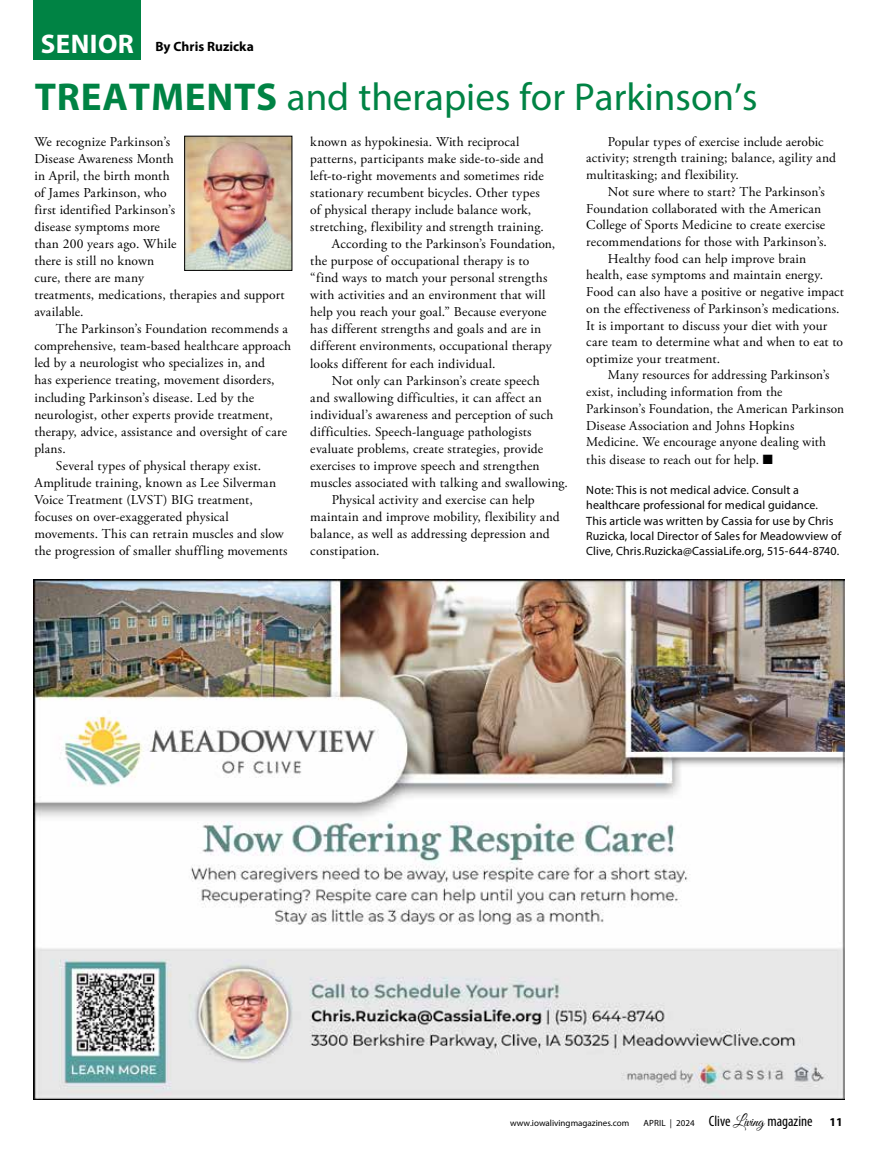
<style>
.page{position:relative;width:878px;height:1161px;background:#fff}
.page>*{position:absolute;margin:0;border:0;box-sizing:border-box;transform-origin:0 0}
.t1{font:39px "Myriad Pro";color:#008344}
.t2{font:700 27px "Myriad Pro";letter-spacing:.02em;color:#fff}
.t3{font:13.5px/17.1px "Adobe Garamond Pro";letter-spacing:.01em;color:#000}
.t4{font:700 13.5px "Myriad Pro";color:#000}
.t5{font:12px/15.1px "Myriad Pro";letter-spacing:.01em;color:#000}
.t6{font:700 12px "Myriad Pro";color:#000}
.t7{font:9px "Myriad Pro";color:#000}
.s1{font-weight:700}
.s2{font-stretch:condensed;font-size:15px}
.s3{font-family:"Great Vibes";font-size:15px}
</style>
<div class="page">
<div style="left:34px;top:0;width:107px;height:60px;background:#008344"></div>
<img style="left:186px;top:138px;width:104px;height:131px">
<div style="left:184px;top:136px;width:108px;height:135px;border:1px solid #000"></div>
<img style="left:34px;top:579px;width:810px;height:520px">
<h2 class="t2" style="left:41px;top:26px;width:95px">SENIOR</h2>
<p class="t4" style="left:155px;top:37px;width:100px">By Chris Ruzicka</p>
<h1 class="t1" style="left:35px;top:73px;width:724px"><span class="s1">TREATMENTS</span> and therapies for Parkinson’s</h1>
<p class="t3" style="left:34px;top:133px;width:252px">We recognize Parkinson’s<br>Disease Awareness Month<br>in April, the birth month<br>of James Parkinson, who<br>first identified Parkinson’s<br>disease symptoms more<br>than 200 years ago. While<br>there is still no known<br>cure, there are many<br>treatments, medications, therapies and support available.</p>
<p class="t3" style="left:56px;top:321px;width:233px">The Parkinson’s Foundation recommends a</p>
<p class="t3" style="left:34px;top:338px;width:258px">comprehensive, team-based healthcare approach</p>
<p class="t3" style="left:34px;top:355px;width:232px">led by a neurologist who specializes in, and</p>
<p class="t3" style="left:34px;top:372px;width:242px">has experience treating, movement disorders,</p>
<p class="t3" style="left:34px;top:389px;width:221px">including Parkinson’s disease. Led by the</p>
<p class="t3" style="left:34px;top:406px;width:240px">neurologist, other experts provide treatment,</p>
<p class="t3" style="left:34px;top:423px;width:254px">therapy, advice, assistance and oversight of care</p>
<p class="t3" style="left:34px;top:440px;width:33px">plans.</p>
<p class="t3" style="left:56px;top:457px;width:207px">Several types of physical therapy exist.</p>
<p class="t3" style="left:34px;top:474px;width:243px">Amplitude training, known as Lee Silverman</p>
<p class="t3" style="left:34px;top:492px;width:220px">Voice Treatment (LVST) BIG treatment,</p>
<p class="t3" style="left:34px;top:509px;width:196px">focuses on over-exaggerated physical</p>
<p class="t3" style="left:34px;top:526px;width:251px">movements. This can retrain muscles and slow</p>
<p class="t3" style="left:34px;top:543px;width:255px">the progression of smaller shuffling movements</p>
<p class="t3" style="left:310px;top:133px;width:211px">known as hypokinesia. With reciprocal</p>
<p class="t3" style="left:310px;top:150px;width:235px">patterns, participants make side-to-side and</p>
<p class="t3" style="left:310px;top:167px;width:235px">left-to-right movements and sometimes ride</p>
<p class="t3" style="left:310px;top:185px;width:231px">stationary recumbent bicycles. Other types</p>
<p class="t3" style="left:310px;top:202px;width:222px">of physical therapy include balance work,</p>
<p class="t3" style="left:310px;top:219px;width:235px">stretching, flexibility and strength training.</p>
<p class="t3" style="left:332px;top:236px;width:225px">According to the Parkinson’s Foundation,</p>
<p class="t3" style="left:310px;top:253px;width:220px">the purpose of occupational therapy is to</p>
<p class="t3" style="left:310px;top:270px;width:238px">“find ways to match your personal strengths</p>
<p class="t3" style="left:310px;top:287px;width:236px">with activities and an environment that will</p>
<p class="t3" style="left:310px;top:304px;width:238px">help you reach your goal.” Because everyone</p>
<p class="t3" style="left:310px;top:321px;width:232px">has different strengths and goals and are in</p>
<p class="t3" style="left:310px;top:338px;width:243px">different environments, occupational therapy</p>
<p class="t3" style="left:310px;top:355px;width:187px">looks different for each individual.</p>
<p class="t3" style="left:332px;top:372px;width:209px">Not only can Parkinson’s create speech</p>
<p class="t3" style="left:310px;top:389px;width:233px">and swallowing difficulties, it can affect an</p>
<p class="t3" style="left:310px;top:406px;width:244px">individual’s awareness and perception of such</p>
<p class="t3" style="left:310px;top:423px;width:223px">difficulties. Speech-language pathologists</p>
<p class="t3" style="left:310px;top:440px;width:234px">evaluate problems, create strategies, provide</p>
<p class="t3" style="left:310px;top:458px;width:231px">exercises to improve speech and strengthen</p>
<p class="t3" style="left:310px;top:475px;width:259px">muscles associated with talking and swallowing.</p>
<p class="t3" style="left:332px;top:492px;width:204px">Physical activity and exercise can help</p>
<p class="t3" style="left:310px;top:509px;width:251px">maintain and improve mobility, flexibility and</p>
<p class="t3" style="left:310px;top:526px;width:241px">balance, as well as addressing depression and</p>
<p class="t3" style="left:310px;top:543px;width:71px">constipation.</p>
<p class="t3" style="left:586px;top:134px;width:251px;line-height:16.6px;text-indent:22px">Popular types of exercise include aerobic activity; strength training; balance, agility and multitasking; and flexibility.</p>
<p class="t3" style="left:608px;top:184px;width:218px">Not sure where to start? The Parkinson’s</p>
<p class="t3" style="left:586px;top:200px;width:237px">Foundation collaborated with the American</p>
<p class="t3" style="left:586px;top:217px;width:240px">College of Sports Medicine to create exercise</p>
<p class="t3" style="left:586px;top:234px;width:242px">recommendations for those with Parkinson’s.</p>
<p class="t3" style="left:608px;top:250px;width:200px">Healthy food can help improve brain</p>
<p class="t3" style="left:586px;top:267px;width:238px">health, ease symptoms and maintain energy.</p>
<p class="t3" style="left:586px;top:284px;width:259px">Food can also have a positive or negative impact</p>
<p class="t3" style="left:586px;top:301px;width:255px">on the effectiveness of Parkinson’s medications.</p>
<p class="t3" style="left:586px;top:317px;width:243px">It is important to discuss your diet with your</p>
<p class="t3" style="left:586px;top:334px;width:258px">care team to determine what and when to eat to</p>
<p class="t3" style="left:586px;top:351px;width:135px">optimize your treatment.</p>
<p class="t3" style="left:608px;top:367px;width:223px">Many resources for addressing Parkinson’s</p>
<p class="t3" style="left:586px;top:384px;width:198px">exist, including information from the</p>
<p class="t3" style="left:586px;top:401px;width:259px">Parkinson’s Foundation, the American Parkinson</p>
<p class="t3" style="left:586px;top:417px;width:209px">Disease Association and Johns Hopkins</p>
<p class="t3" style="left:586px;top:434px;width:241px">Medicine. We encourage anyone dealing with</p>
<p class="t3" style="left:586px;top:451px;width:188px">this disease to reach out for help. ■</p>
<p class="t5" style="left:586px;top:482px;width:257px">Note: This is not medical advice. Consult a healthcare professional for medical guidance.<br>This article was written by Cassia for use by Chris Ruzicka, local Director of Sales for Meadowview of Clive, Chris.Ruzicka@CassiaLife.org, 515-644-8740.</p>
<p class="t7" style="left:510px;top:1118px;width:304px">www.iowalivingmagazines.com APRIL | 2024 <span class="s2">Clive</span> <span class="s3">Living</span> <span class="s2">magazine</span></p>
<p class="t6" style="left:829px;top:1115px;width:15px">11</p>
</div>
